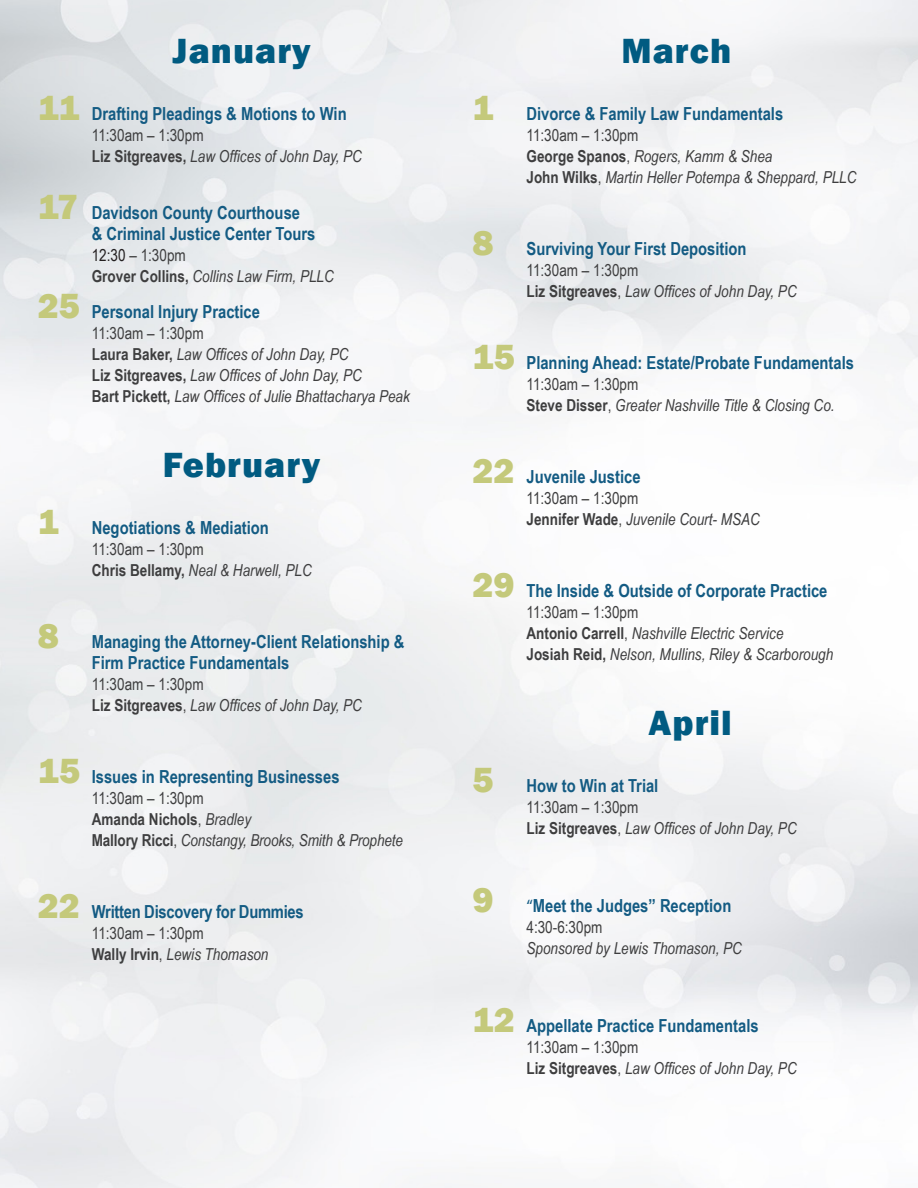
<style>
.page{position:relative;width:918px;height:1188px;background:#fff}
.page>*{position:absolute;margin:0;border:0;box-sizing:border-box;transform-origin:0 0}
.t1{font:800 36px "Franklin Gothic";letter-spacing:.03em;color:#015b81}
.t2{font:700 18px/21px "Arial Narrow";color:#135b83}
.t3{font:italic 16.5px "Arial Narrow";color:#3e3e3f}
.t4{font:16.5px "Arial Narrow";color:#3e3e3f}
.t5{font:700 16.5px "Arial Narrow";color:#3e3e3f}
.s1{font-family:"Franklin Gothic";font-weight:800;font-size:36px;color:#c4c97b}
.s2{font-weight:700;font-style:normal}
.s3{color:#231f20}
.s4{font-style:normal}
.s5{font-weight:400}
.s6{font-weight:400;font-style:italic}
.s7{font-family:"Myriad Pro";font-weight:400}
</style>
<div class="page">
<p class="t1" style="left:173px;top:28px;width:139px">January</p>
<p class="t2" style="left:38px;top:102px;width:310px"><span class="s1">11</span> Drafting Pleadings &amp; Motions to Win</p>
<p class="t4" style="left:92px;top:123px;width:113px">11:30am – 1:30pm</p>
<p class="t3" style="left:92px;top:145px;width:272px"><span class="s2">Liz Sitgreaves,</span> Law Offices of John Day, PC</p>
<p class="t2" style="left:92px;top:201px;width:225px;text-indent:-54px"><span class="s1">17</span> Davidson County Courthouse<br>&amp; Criminal Justice Center Tours</p>
<p class="t4" style="left:92px;top:243px;width:96px"><span class="s3">12:30</span> – 1:30pm</p>
<p class="t3" style="left:92px;top:265px;width:244px"><span class="s2">Grover Collins,</span> Collins Law Firm, PLLC</p>
<p class="t2" style="left:38px;top:300px;width:224px"><span class="s1">25</span> Personal Injury Practice</p>
<p class="t4" style="left:92px;top:321px;width:113px">11:30am – 1:30pm</p>
<p class="t3" style="left:92px;top:343px;width:258px"><span class="s2">Laura Baker,</span> Law Offices of John Day, PC</p>
<p class="t3" style="left:92px;top:364px;width:272px"><span class="s2">Liz Sitgreaves,</span> Law Offices of John Day, PC</p>
<p class="t3" style="left:92px;top:385px;width:320px"><span class="s2">Bart Pickett,</span> Law Offices of Julie Bhattacharya Peak</p>
<p class="t1" style="left:163px;top:442px;width:159px">February</p>
<p class="t2" style="left:38px;top:516px;width:233px"><span class="s1">1</span> Negotiations &amp; Mediation</p>
<p class="t4" style="left:92px;top:537px;width:113px">11:30am – 1:30pm</p>
<p class="t3" style="left:92px;top:559px;width:222px"><span class="s2">Chris Bellamy,</span> Neal &amp; Harwell, PLC</p>
<p class="t2" style="left:92px;top:630px;width:314px;text-indent:-54px"><span class="s1">8</span> Managing the Attorney-Client Relationship &amp;<br>Firm Practice Fundamentals</p>
<p class="t4" style="left:92px;top:672px;width:113px">11:30am – 1:30pm</p>
<p class="t3" style="left:92px;top:694px;width:272px"><span class="s2">Liz Sitgreaves</span><span class="s4">,</span> Law Offices of John Day, PC</p>
<p class="t2" style="left:38px;top:765px;width:303px"><span class="s1">15</span> Issues in Representing Businesses</p>
<p class="t4" style="left:92px;top:786px;width:113px">11:30am – 1:30pm</p>
<p class="t5" style="left:92px;top:807px;width:161px">Amanda Nichols<span class="s5">,</span> <span class="s6">Bradley</span></p>
<p class="t3" style="left:92px;top:829px;width:313px"><span class="s2">Mallory Ricci</span><span class="s4">,</span> Constangy, Brooks, Smith &amp; Prophete</p>
<p class="t2" style="left:38px;top:900px;width:268px"><span class="s1">22</span> Written Discovery for Dummies</p>
<p class="t4" style="left:92px;top:921px;width:113px">11:30am – 1:30pm</p>
<p class="t3" style="left:92px;top:943px;width:178px"><span class="s2">Wally Irvin</span><span class="s4">,</span> Lewis Thomason</p>
<p class="t1" style="left:621px;top:28px;width:111px">March</p>
<p class="t2" style="left:472px;top:102px;width:312px"><span class="s1">1</span> Divorce &amp; Family Law Fundamentals</p>
<p class="t4" style="left:526px;top:123px;width:113px">11:30am – 1:30pm</p>
<p class="t3" style="left:526px;top:145px;width:247px"><span class="s2">George Spanos</span><span class="s4">,</span> Rogers, Kamm &amp; Shea</p>
<p class="t3" style="left:526px;top:166px;width:332px"><span class="s2">John Wilks</span><span class="s4">,</span> Martin Heller Potempa &amp; Sheppard, PLLC</p>
<p class="t2" style="left:472px;top:237px;width:276px"><span class="s1">8</span> Surviving Your First Deposition</p>
<p class="t4" style="left:526px;top:258px;width:113px">11:30am – 1:30pm</p>
<p class="t3" style="left:526px;top:280px;width:272px"><span class="s2">Liz Sitgreaves</span><span class="s4">,</span> Law Offices of John Day, PC</p>
<p class="t2" style="left:472px;top:351px;width:383px"><span class="s1">15</span> Planning Ahead: Estate/Probate Fundamentals</p>
<p class="t4" style="left:526px;top:372px;width:113px">11:30am – 1:30pm</p>
<p class="t3" style="left:526px;top:394px;width:310px"><span class="s2">Steve Disser</span><span class="s4">,</span> Greater Nashville Title &amp; Closing Co.</p>
<p class="t2" style="left:472px;top:465px;width:170px"><span class="s1">22</span> Juvenile Justice</p>
<p class="t4" style="left:526px;top:486px;width:113px">11:30am – 1:30pm</p>
<p class="t3" style="left:526px;top:508px;width:235px"><span class="s2">Jennifer Wade</span><span class="s4">,</span> Juvenile Court- MSAC</p>
<p class="t2" style="left:472px;top:579px;width:357px"><span class="s1">29</span> The Inside &amp; Outside of Corporate Practice</p>
<p class="t4" style="left:526px;top:600px;width:113px">11:30am – 1:30pm</p>
<p class="t3" style="left:526px;top:622px;width:259px"><span class="s2">Antonio Carrell</span><span class="s4">,</span> Nashville Electric Service</p>
<p class="t3" style="left:526px;top:643px;width:308px"><span class="s2">Josiah Reid,</span> Nelson, Mullins, Riley &amp; Scarborough</p>
<p class="t1" style="left:649px;top:700px;width:85px">April</p>
<p class="t2" style="left:472px;top:774px;width:187px"><span class="s1">5</span> How to Win at Trial</p>
<p class="t4" style="left:526px;top:795px;width:113px">11:30am – 1:30pm</p>
<p class="t3" style="left:526px;top:817px;width:272px"><span class="s2">Liz Sitgreaves</span><span class="s4">,</span> Law Offices of John Day, PC</p>
<p class="t2" style="left:472px;top:894px;width:260px"><span class="s1">9</span> <span class="s7">“</span>Meet the Judges” Reception</p>
<p class="t4" style="left:526px;top:915px;width:77px">4:30-6:30pm</p>
<p class="t3" style="left:526px;top:937px;width:217px">Sponsored by Lewis Thomason, PC</p>
<p class="t2" style="left:472px;top:1014px;width:288px"><span class="s1">12</span> Appellate Practice Fundamentals</p>
<p class="t4" style="left:526px;top:1035px;width:113px">11:30am – 1:30pm</p>
<p class="t3" style="left:526px;top:1057px;width:272px"><span class="s2">Liz Sitgreaves</span><span class="s4">,</span> Law Offices of John Day, PC</p>
</div>
